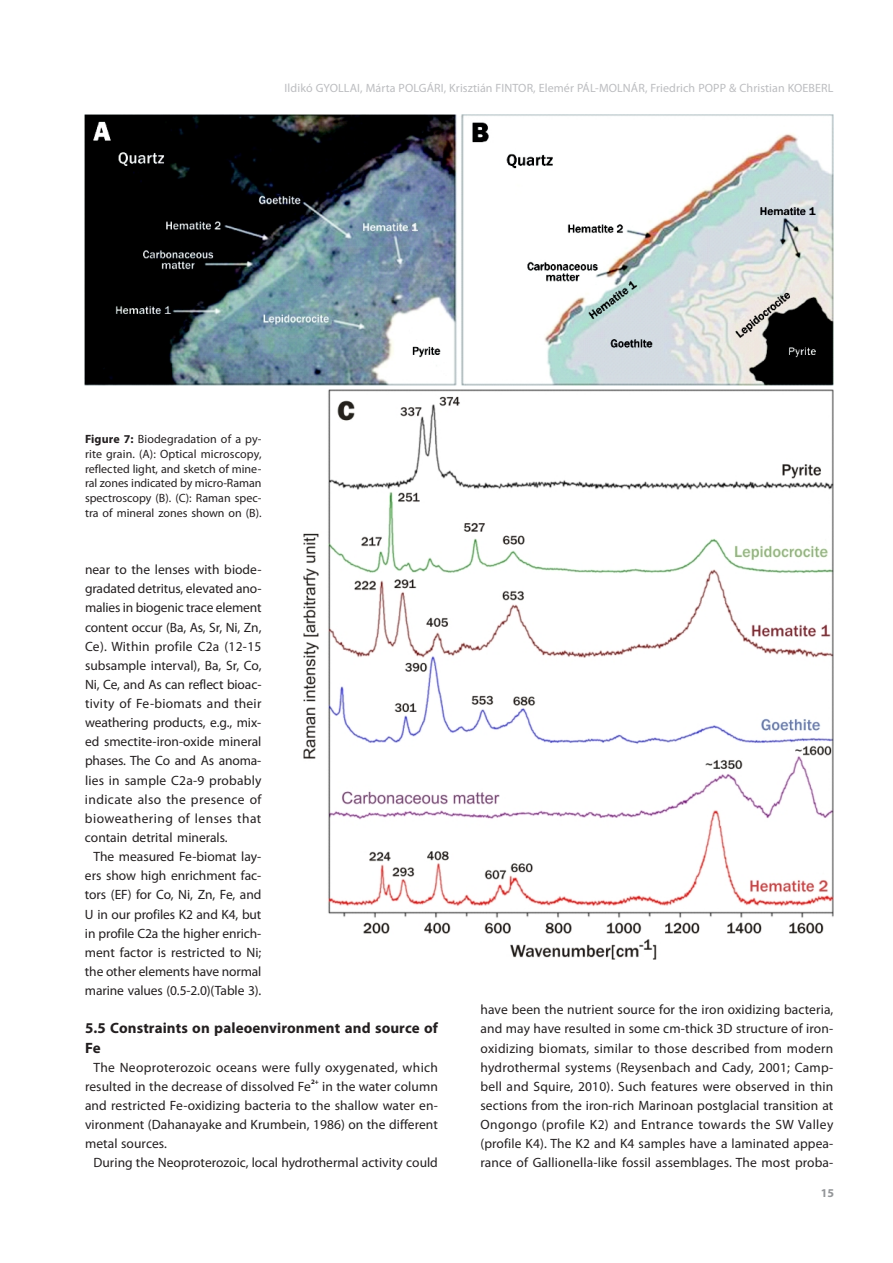
<style>
.page{position:relative;width:893px;height:1263px;background:#fff}
.page>*{position:absolute;margin:0;border:0;box-sizing:border-box;transform-origin:0 0}
.t1{font:700 15px/19.2px "Myriad Pro";letter-spacing:.01em;color:#231f20}
.t2{font:13.5px/19.2px "Myriad Pro";letter-spacing:.005em;color:#231f20;text-align:justify}
.t3{font:13.5px "Myriad Pro";letter-spacing:.025em;color:#231f20}
.t4{font:12px/14.9px "Myriad Pro";color:#231f20;text-align:justify}
.t5{font:12px "Myriad Pro";letter-spacing:.01em;color:#bcbdc0}
.t6{font:700 12px "Myriad Pro";color:#939598}
.t7{font:700 6.75px "Myriad Pro";color:#231f20}
.s1{font-weight:700}
</style>
<div class="page">
<img style="left:304px;top:389px;width:530px;height:570px">
<img style="left:85px;top:114px;width:749px;height:272px">
<p class="t5" style="left:285px;top:83px;width:550px">Ildikó GYOLLAI, Márta POLGÁRI, Krisztián FINTOR, Elemér PÁL-MOLNÁR, Friedrich POPP &amp; Christian KOEBERL</p>
<p class="t4" style="left:85px;top:432px;width:178px"><span class="s1">Figure 7:</span> Biodegradation of a py&shy;rite grain. (A): Optical microscopy, reflected light, and sketch of mine&shy;ral zones indicated by micro-Raman spectroscopy (B). (C): Raman spec&shy;tra of mineral zones shown on (B).</p>
<p class="t2" style="left:85px;top:561px;width:178px">near to the lenses with biode&shy;gradated detritus, elevated ano&shy;malies in biogenic trace element content occur (Ba, As, Sr, Ni, Zn, Ce). Within profile C2a (12-15 subsample interval), Ba, Sr, Co, Ni, Ce, and As can reflect bioac&shy;tivity of Fe-biomats and their weathering products, e.g., mix&shy;ed smectite-iron-oxide mineral phases. The Co and As anoma&shy;lies in sample C2a-9 probably indicate also the presence of bioweathering of lenses that contain detrital minerals.</p>
<p class="t2" style="left:85px;top:848px;width:178px;text-indent:9px">The measured Fe-biomat lay&shy;ers show high enrichment fac&shy;tors (EF) for Co, Ni, Zn, Fe, and U in our profiles K2 and K4, but in profile C2a the higher enrich&shy;ment factor is restricted to Ni; the other elements have normal marine values (0.5-2.0)(Table 3).</p>
<p class="t1" style="left:85px;top:1020px;width:354px">5.5 Constraints on paleoenvironment and source of<br>Fe</p>
<p class="t3" style="left:94px;top:1061px;width:346px">The Neoproterozoic oceans were fully oxygenated, which</p>
<p class="t7" style="left:311px;top:1079px;width:9px">2+</p>
<p class="t2" style="left:85px;top:1078px;width:354px">resulted in the decrease of dissolved Fe in the water column and restricted Fe-oxidizing bacteria to the shallow water en&shy;vironment (Dahanayake and Krumbein, 1986) on the different metal sources.</p>
<p class="t2" style="left:93px;top:1154px;width:346px">During the Neoproterozoic, local hydrothermal activity could</p>
<p class="t2" style="left:480px;top:1001px;width:354px">have been the nutrient source for the iron oxidizing bacteria, and may have resulted in some cm-thick 3D structure of iron&shy;oxidizing biomats, similar to those described from modern hydrothermal systems (Reysenbach and Cady, 2001; Camp&shy;bell and Squire, 2010). Such features were observed in thin sections from the iron-rich Marinoan postglacial transition at Ongongo (profile K2) and Entrance towards the SW Valley (profile K4). The K2 and K4 samples have a laminated appea&shy;rance of Gallionella-like fossil assemblages. The most proba-</p>
<p class="t6" style="left:821px;top:1188px;width:15px">15</p>
</div>
